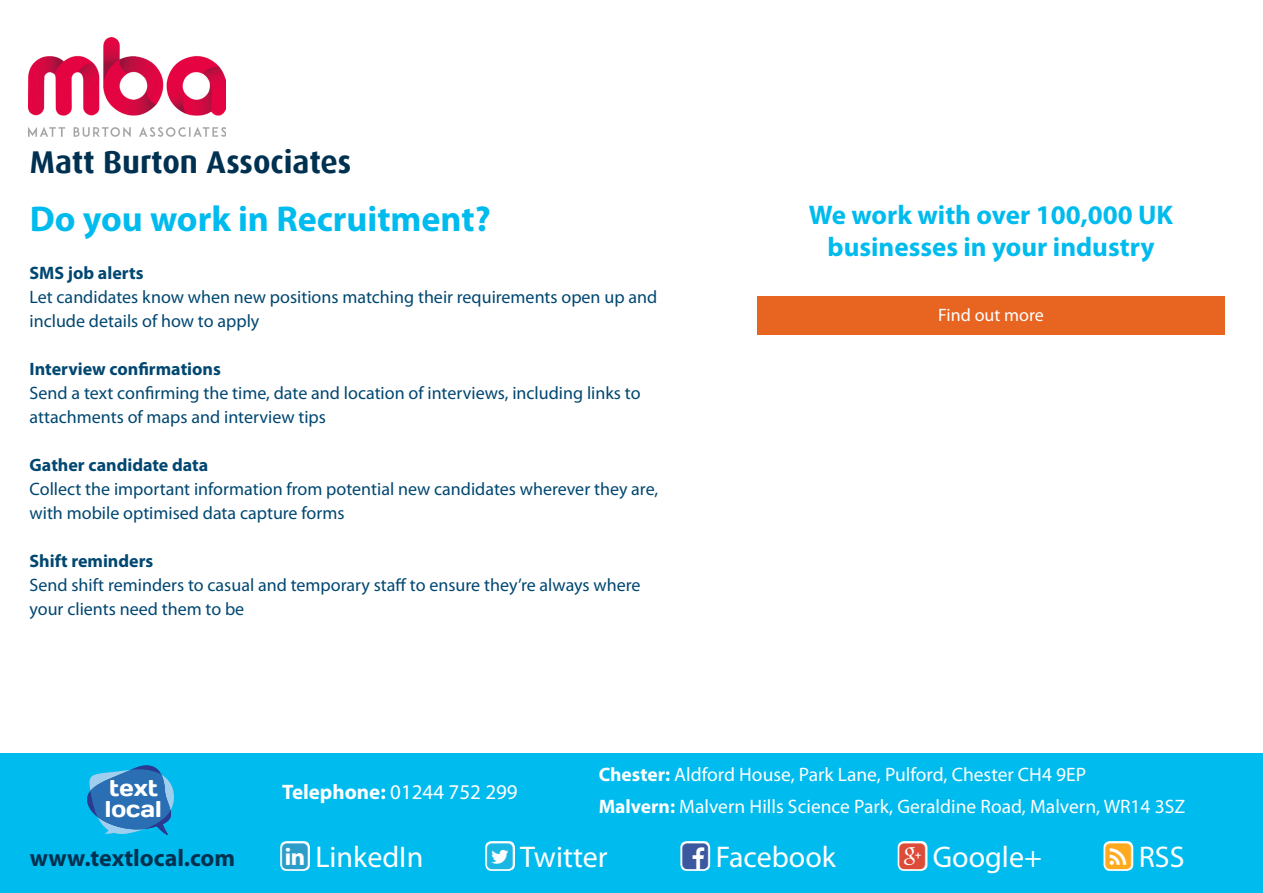
<style>
.page{position:relative;width:1263px;height:893px;background:#fff}
.page>*{position:absolute;margin:0;border:0;box-sizing:border-box;transform-origin:0 0}
.t1{font:700 36px "Myriad Pro";color:#0be}
.t2{font:700 31.5px "Dax";color:#003151}
.t3{font:30px "Myriad Pro";color:#fff}
.t4{font:700 27px/32.4px "Myriad Pro";color:#0be;text-align:center}
.t5{font:700 24px "Myriad Pro";color:#003151}
.t6{font:22.8px/20.9px "Days";color:#fff}
.t7{font:21px "Myriad Pro";color:#fff}
.t8{font:19.5px/31.5px "Myriad Pro";color:#fff}
.t9{font:18px/24px "Myriad Pro";color:#004771}
.t10{font:700 18px "Myriad Pro";color:#004771}
.t11{font:18px "Myriad Pro";color:#fff}
.s1{font-weight:700}
</style>
<div class="page">
<div style="left:0;top:753px;width:1263px;height:140px;background:#0be"></div>
<img style="left:29px;top:37px;width:196px;height:99px">
<svg style="left:87px;top:765px;width:87px;height:70px"></svg>
<div style="left:280px;top:841px;width:30px;height:30px;background:#fff;border-radius:6px"></div>
<div style="left:485px;top:841px;width:30px;height:30px;background:#fff;border-radius:6px"></div>
<div style="left:680px;top:841px;width:30px;height:30px;background:#fff;border-radius:6px"></div>
<div style="left:898px;top:841px;width:29px;height:30px;background:#fff;border-radius:6px"></div>
<div style="left:1103px;top:841px;width:30px;height:30px;background:#fff;border-radius:6px"></div>
<div style="left:757px;top:297px;width:468px;height:38px;background:#e76421"></div>
<h2 class="t2" style="left:30px;top:144px;width:323px">Matt Burton Associates</h2>
<h1 class="t1" style="left:30px;top:195px;width:462px">Do you work in Recruitment?</h1>
<p class="t10" style="left:30px;top:261px;width:115px">SMS job alerts</p>
<p class="t9" style="left:30px;top:284px;width:629px">Let candidates know when new positions matching their requirements open up and include details of how to apply</p>
<p class="t10" style="left:30px;top:357px;width:193px">Interview confirmations</p>
<p class="t9" style="left:30px;top:380px;width:612px">Send a text confirming the time, date and location of interviews, including links to attachments of maps and interview tips</p>
<p class="t10" style="left:30px;top:453px;width:180px">Gather candidate data</p>
<p class="t9" style="left:30px;top:476px;width:630px">Collect the important information from potential new candidates wherever they are, with mobile optimised data capture forms</p>
<p class="t10" style="left:30px;top:549px;width:125px">Shift reminders</p>
<p class="t9" style="left:30px;top:572px;width:612px">Send shift reminders to casual and temporary staff to ensure they’re always where your clients need them to be</p>
<h3 class="t4" style="left:809px;top:198px;width:366px">We work with over 100,000 UK businesses in your industry</h3>
<p class="t11" style="left:938px;top:304px;width:107px">Find out more</p>
<p class="t8" style="left:599px;top:758px;width:588px"><span class="s1">Chester:</span> Aldford House, Park Lane, Pulford, Chester CH4 9EP<br><span class="s1">Malvern:</span> Malvern Hills Science Park, Geraldine Road, Malvern, WR14 3SZ</p>
<p class="t6" style="left:105px;top:777px;width:58px">text local</p>
<h3 class="t5" style="left:30px;top:843px;width:207px">www.textlocal.com</h3>
<h3 class="t3" style="left:315px;top:838px;width:109px">LinkedIn</h3>
<h3 class="t3" style="left:520px;top:838px;width:89px">Twitter</h3>
<h3 class="t3" style="left:716px;top:838px;width:122px">Facebook</h3>
<h3 class="t3" style="left:933px;top:838px;width:111px">Google+</h3>
<h3 class="t3" style="left:1139px;top:838px;width:47px">RSS</h3>
<p class="t7" style="left:282px;top:779px;width:237px"><span class="s1">Telephone:</span> 01244 752 299</p>
</div>
